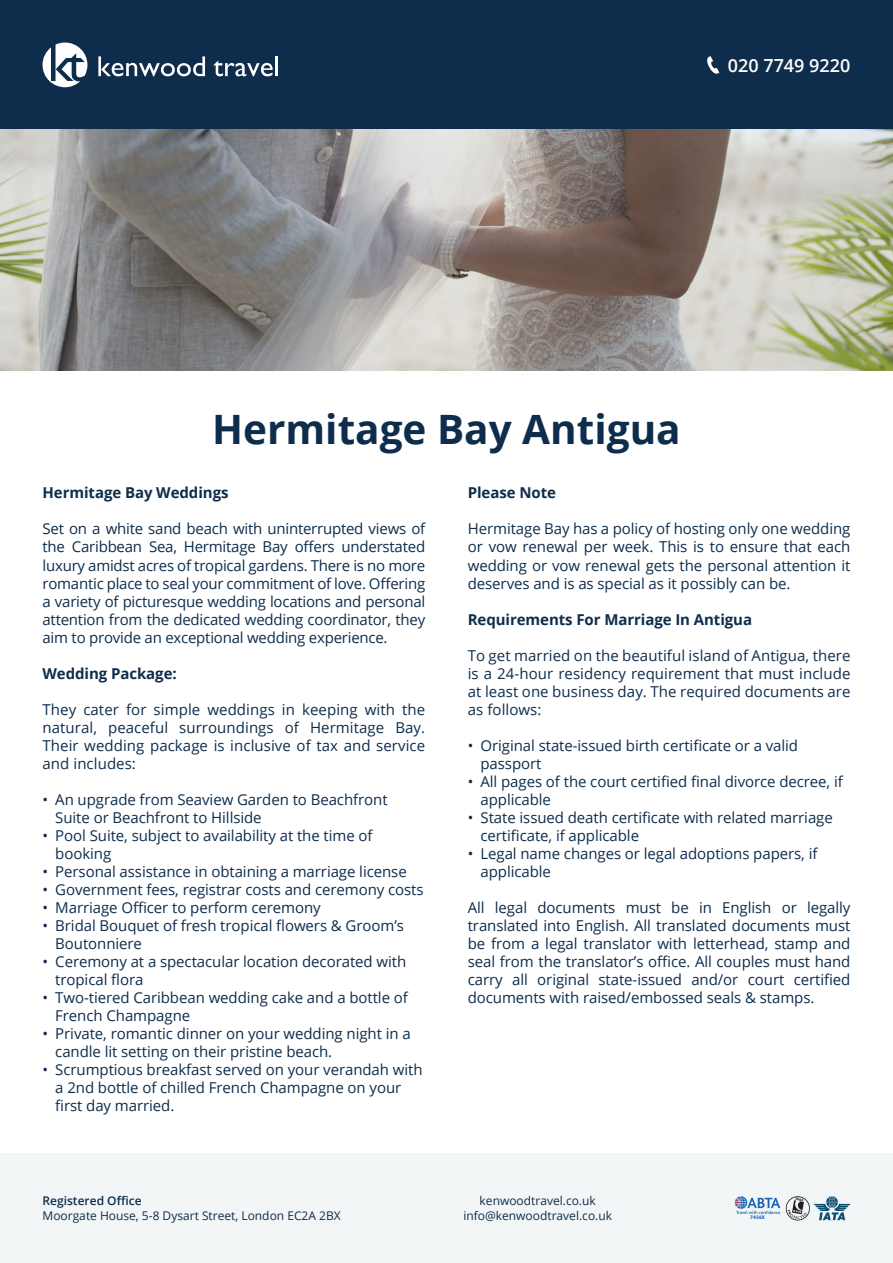
<style>
.page{position:relative;width:893px;height:1263px;background:#fff}
.page>*{position:absolute;margin:0;border:0;box-sizing:border-box;transform-origin:0 0}
.t1{font:700 40.5px "Open Sans";color:#0e2d4c}
.t2{font:600 18px "Open Sans";color:#fff}
.t3{font:15px/18px "Open Sans";letter-spacing:-.005em;color:#0e2d4c}
.t4{font:700 15px "Open Sans";letter-spacing:-.005em;color:#0e2d4c}
.t5{font:12px "Open Sans";color:#0e2d4c}
.t6{font:600 12px "Open Sans";color:#0e2d4c}
.t7{font:700 5.25px "Myriad Pro";color:#1a66b2}
.t8{font:600 4.05px "Myriad Pro";color:#000}
</style>
<div class="page">
<div style="left:0;top:0;width:893px;height:130px;background:#0e2d4c"></div>
<div style="left:0;top:1154px;width:893px;height:109px;background:#f3f6f7"></div>
<svg style="left:707px;top:56px;width:12px;height:18px"></svg>
<svg style="left:43px;top:43px;width:44px;height:44px"></svg>
<svg style="left:98px;top:56px;width:107px;height:20px"></svg>
<svg style="left:213px;top:60px;width:60px;height:16px"></svg>
<hr style="left:275px;top:56px;width:3px;height:20px;background:#fff">
<svg style="left:786px;top:1196px;width:64px;height:24px"></svg>
<svg style="left:735px;top:1196px;width:45px;height:18px"></svg>
<img style="left:0;top:130px;width:893px;height:241px">
<p class="t2" style="left:728px;top:53px;width:124px">020 7749 9220</p>
<p class="t1" style="left:212px;top:401px;width:470px">Hermitage Bay Antigua</p>
<p class="t4" style="left:43px;top:482px;width:187px">Hermitage Bay Weddings</p>
<p class="t3" style="left:43px;top:520px;width:384px;text-align:justify">Set on a white sand beach with uninterrupted views of the Caribbean Sea, Hermitage Bay offers understated luxury amidst acres of tropical gardens. There is no more romantic place to seal your commitment of love. Offering a variety of picturesque wedding locations and personal attention from the dedicated wedding coordinator, they aim to provide an exceptional wedding experience.</p>
<p class="t4" style="left:43px;top:662px;width:136px">Wedding Package:</p>
<p class="t3" style="left:43px;top:700px;width:384px;text-align:justify">They cater for simple weddings in keeping with the natural, peaceful surroundings of Hermitage Bay.<br>Their wedding package is inclusive of tax and service and includes:</p>
<p class="t3" style="left:55px;top:790px;width:334px;text-indent:-13px">• An upgrade from Seaview Garden to Beachfront<br>Suite or Beachfront to Hillside</p>
<p class="t3" style="left:55px;top:826px;width:319px;text-indent:-13px">• Pool Suite, subject to availability at the time of booking</p>
<p class="t3" style="left:43px;top:862px;width:366px">• Personal assistance in obtaining a marriage license</p>
<p class="t3" style="left:43px;top:880px;width:383px">• Government fees, registrar costs and ceremony costs</p>
<p class="t3" style="left:43px;top:898px;width:280px">• Marriage Officer to perform ceremony</p>
<p class="t3" style="left:55px;top:916px;width:350px;text-indent:-13px">• Bridal Bouquet of fresh tropical flowers &amp; Groom’s<br>Boutonniere</p>
<p class="t3" style="left:55px;top:952px;width:352px;text-indent:-13px">• Ceremony at a spectacular location decorated with tropical flora</p>
<p class="t3" style="left:55px;top:988px;width:354px;text-indent:-13px">• Two-tiered Caribbean wedding cake and a bottle of<br>French Champagne</p>
<p class="t3" style="left:55px;top:1024px;width:357px;text-indent:-13px">• Private, romantic dinner on your wedding night in a candle lit setting on their pristine beach.</p>
<p class="t3" style="left:55px;top:1060px;width:369px;text-indent:-13px">• Scrumptious breakfast served on your verandah with a 2nd bottle of chilled French Champagne on your first day married.</p>
<p class="t6" style="left:43px;top:1192px;width:101px">Registered Office</p>
<p class="t5" style="left:43px;top:1207px;width:300px">Moorgate House, 5-8 Dysart Street, London EC2A 2BX</p>
<p class="t4" style="left:468px;top:482px;width:90px">Please Note</p>
<p class="t3" style="left:468px;top:520px;width:384px;text-align:justify">Hermitage Bay has a policy of hosting only one wedding or vow renewal per week. This is to ensure that each wedding or vow renewal gets the personal attention it deserves and is as special as it possibly can be.</p>
<p class="t4" style="left:468px;top:608px;width:286px">Requirements For Marriage In Antigua</p>
<p class="t3" style="left:468px;top:646px;width:384px;text-align:justify">To get married on the beautiful island of Antigua, there is a 24-hour residency requirement that must include at least one business day. The required documents are as follows:</p>
<p class="t3" style="left:480px;top:736px;width:319px;text-indent:-13px">• Original state-issued birth certificate or a valid passport</p>
<p class="t3" style="left:480px;top:772px;width:364px;text-indent:-13px">• All pages of the court certified final divorce decree, if applicable</p>
<p class="t3" style="left:480px;top:808px;width:354px;text-indent:-13px">• State issued death certificate with related marriage certificate, if applicable</p>
<p class="t3" style="left:480px;top:844px;width:338px;text-indent:-13px">• Legal name changes or legal adoptions papers, if applicable</p>
<p class="t3" style="left:468px;top:898px;width:384px;text-align:justify">All legal documents must be in English or legally translated into English. All translated documents must be from a legal translator with letterhead, stamp and seal from the translator’s office. All couples must hand carry all original state-issued and/or court certified documents with raised/embossed seals &amp; stamps.</p>
<p class="t5" style="left:480px;top:1193px;width:118px">kenwoodtravel.co.uk</p>
<p class="t5" style="left:463px;top:1208px;width:150px">info@kenwoodtravel.co.uk</p>
<p class="t7" style="left:750px;top:1214px;width:16px">7456X</p>
<p class="t8" style="left:796px;top:1196px;width:10px;rotate:10deg">5664</p>
</div>
